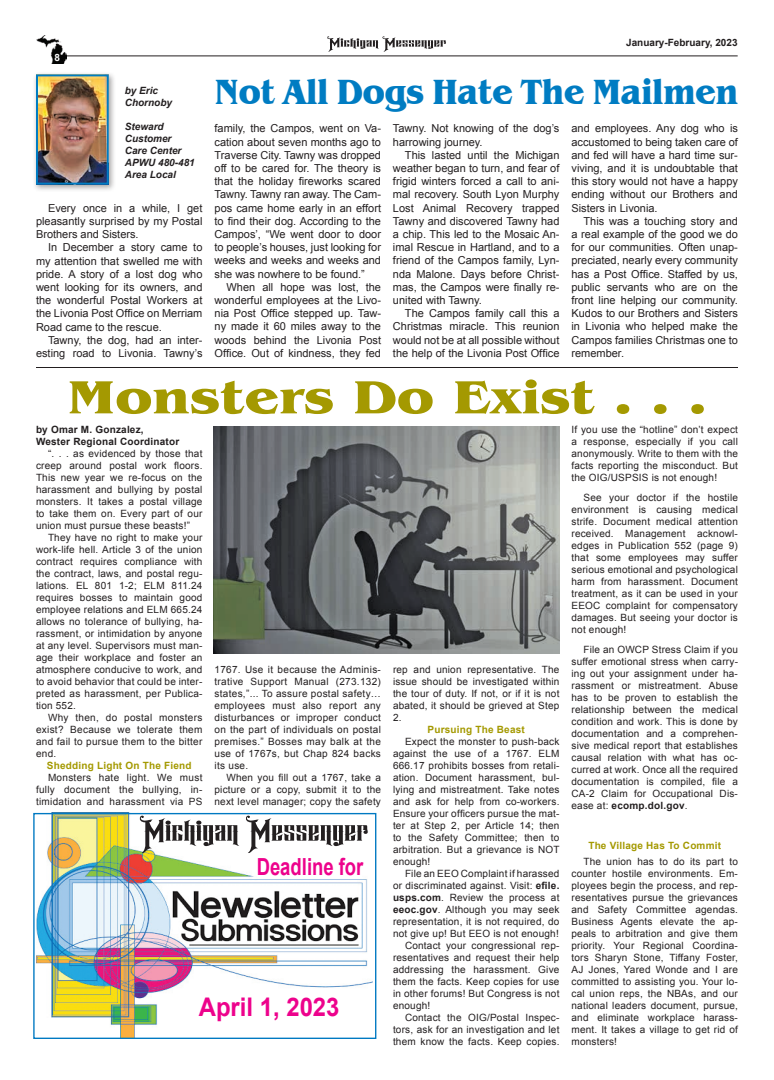
<style>
.page{position:relative;width:774px;height:1080px;background:#fff}
.page>*{position:absolute;margin:0;border:0;box-sizing:border-box;transform-origin:0 0}
.t1{font:700 48px "Benguiat IT Cby BT";color:#a49901;scale:1.18 1}
.t2{font:700 36px "Benguiat IT Cby BT";letter-spacing:-.005em;color:#007cc2;scale:.94 1}
.t3{font:700 25.7px "Arial";color:#ed028c;scale:.93 1}
.t4{font:700 23.5px "Arial";color:#ed028c;scale:.79 1}
.t5{font:11px/13.2px "Arial";color:#231f20;text-align:justify}
.t6{font:10px/12px "Arial";letter-spacing:.02em;color:#231f20;text-align:justify}
.t7{font:700 10px "Arial";letter-spacing:.02em;color:#a49901}
.t8{font:italic 700 10px/12px "Arial";color:#231f20}
.t9{font:700 10px/12px "Arial";letter-spacing:.02em;color:#231f20}
.t10{font:700 10px "Arial";color:#231f20}
.t11{font:700 10px "Arial";color:#fff}
.s1{font-weight:700}
</style>
<div class="page">
<hr style="left:58px;top:55px;width:680px;height:1px;background:#231f20">
<svg style="left:327px;top:36px;width:119px;height:16px"></svg>
<img style="left:36px;top:36px;width:30px;height:28px">
<div style="left:32px;top:71px;width:84px;height:121px;background:#231f20;opacity:.4"></div>
<img style="left:39px;top:77px;width:67px;height:105px">
<div style="left:36px;top:74px;width:73px;height:111px;border:2px solid #007cc2"></div>
<img style="left:37px;top:815px;width:336px;height:222px">
<div style="left:33px;top:813px;width:343px;height:226px;border:1px solid #0079c2"></div>
<svg style="left:140px;top:816px;width:228px;height:37px"></svg>
<hr style="left:35px;top:366px;width:705px;height:3px;background:#231f20;opacity:.45">
<img style="left:213px;top:426px;width:347px;height:228px">
<p class="t11" style="left:54px;top:51px;width:7px">8</p>
<p class="t10" style="left:626px;top:35px;width:113px">January-February, 2023</p>
<p class="t8" style="left:125px;top:84px;width:49px">by Eric<br>Chornoby</p>
<h2 class="t2" style="left:215px;top:69px;width:559px">Not All Dogs Hate The Mailmen</h2>
<p class="t8" style="left:125px;top:120px;width:72px">Steward<br>Customer<br>Care Center<br>APWU 480-481<br>Area Local</p>
<p class="t5" style="left:572px;top:122px;width:168px">and employees. Any dog who is accustomed to being taken care of and fed will have a hard time sur&shy;viving, and it is undoubtable that this story would not have a happy ending without our Brothers and Sisters in Livonia.</p>
<p class="t5" style="left:572px;top:214px;width:168px;text-indent:12px">This was a touching story and a real example of the good we do for our communities. Often unap&shy;preciated, nearly every community has a Post Office. Staffed by us, public servants who are on the front line helping our community.<br>Kudos to our Brothers and Sisters in Livonia who helped make the Campos families Christmas one to remember.</p>
<p class="t5" style="left:215px;top:122px;width:168px">family, the Campos, went on Va&shy;cation about seven months ago to Traverse City. Tawny was dropped off to be cared for. The theory is that the holiday fireworks scared Tawny. Tawny ran away. The Cam&shy;pos came home early in an effort to find their dog. According to the Campos’, “We went door to door to people’s houses, just looking for weeks and weeks and weeks and she was nowhere to be found.”</p>
<p class="t5" style="left:215px;top:280px;width:168px;text-indent:12px">When all hope was lost, the wonderful employees at the Livo&shy;nia Post Office stepped up. Taw&shy;ny made it 60 miles away to the woods behind the Livonia Post Office. Out of kindness, they fed</p>
<p class="t5" style="left:393px;top:122px;width:168px">Tawny. Not knowing of the dog’s harrowing journey.</p>
<p class="t5" style="left:393px;top:148px;width:168px;text-indent:12px">This lasted until the Michigan weather began to turn, and fear of frigid winters forced a call to ani&shy;mal recovery. South Lyon Murphy Lost Animal Recovery trapped Tawny and discovered Tawny had a chip. This led to the Mosaic An&shy;imal Rescue in Hartland, and to a friend of the Campos family, Lyn&shy;nda Malone. Days before Christ&shy;mas, the Campos were finally re&shy;united with Tawny.</p>
<p class="t5" style="left:393px;top:307px;width:168px;text-indent:12px">The Campos family call this a Christmas miracle. This reunion would not be at all possible without the help of the Livonia Post Office</p>
<p class="t5" style="left:36px;top:201px;width:168px;text-indent:12px">Every once in a while, I get pleasantly surprised by my Postal Brothers and Sisters.</p>
<p class="t5" style="left:36px;top:241px;width:168px;text-indent:12px">In December a story came to my attention that swelled me with pride. A story of a lost dog who went looking for its owners, and the wonderful Postal Workers at the Livonia Post Office on Merriam Road came to the rescue.</p>
<p class="t5" style="left:36px;top:333px;width:168px;text-align:right">Tawny, the dog, had an inter&shy;esting road to Livonia. Tawny’s</p>
<h1 class="t1" style="left:67px;top:367px;width:544px">Monsters Do Exist . . .</h1>
<p class="t9" style="left:36px;top:424px;width:145px">by Omar M. Gonzalez,<br>Wester Regional Coordinator</p>
<p class="t6" style="left:36px;top:448px;width:168px;text-indent:12px">“. . . as evidenced by those that creep around postal work floors.<br>This new year we re-focus on the harassment and bullying by postal monsters. It takes a postal village to take them on. Every part of our union must pursue these beasts!”</p>
<p class="t6" style="left:36px;top:532px;width:168px;text-indent:12px">They have no right to make your work-life hell. Article 3 of the union contract requires compliance with the contract, laws, and postal regu&shy;lations. EL 801 1-2; ELM 811.24 requires bosses to maintain good employee relations and ELM 665.24 allows no tolerance of bullying, ha&shy;rassment, or intimidation by anyone at any level. Supervisors must man&shy;age their workplace and foster an atmosphere conducive to work, and to avoid behavior that could be inter&shy;preted as harassment, per Publica&shy;tion 552.</p>
<p class="t6" style="left:36px;top:712px;width:168px;text-indent:12px">Why then, do postal monsters exist? Because we tolerate them and fail to pursue them to the bitter end.</p>
<p class="t7" style="left:47px;top:759px;width:146px">Shedding Light On The Fiend</p>
<p class="t6" style="left:36px;top:772px;width:168px;text-indent:12px">Monsters hate light. We must fully document the bullying, in&shy;timidation and harassment via PS</p>
<p class="t6" style="left:572px;top:424px;width:168px">If you use the “hotline” don’t expect a response, especially if you call anonymously. Write to them with the facts reporting the misconduct. But the OIG/USPSIS is not enough!</p>
<p class="t6" style="left:572px;top:492px;width:168px;text-indent:12px">See your doctor if the hostile environment is causing medical strife. Document medical attention received. Management acknowl&shy;edges in Publication 552 (page 9) that some employees may suffer serious emotional and psychological harm from harassment. Document treatment, as it can be used in your EEOC complaint for compensatory damages. But seeing your doctor is not enough!</p>
<p class="t6" style="left:572px;top:644px;width:168px;text-indent:12px">File an OWCP Stress Claim if you suffer emotional stress when carry&shy;ing out your assignment under ha&shy;rassment or mistreatment. Abuse has to be proven to establish the relationship between the medical condition and work. This is done by documentation and a comprehen&shy;sive medical report that establishes causal relation with what has oc&shy;curred at work. Once all the required documentation is compiled, file a CA-2 Claim for Occupational Dis&shy;ease at: <span class="s1">ecomp.dol.gov</span>.</p>
<p class="t7" style="left:588px;top:839px;width:134px">The Village Has To Commit</p>
<p class="t6" style="left:572px;top:856px;width:168px;text-indent:12px">The union has to do its part to counter hostile environments. Em&shy;ployees begin the process, and rep&shy;resentatives pursue the grievances and Safety Committee agendas.<br>Business Agents elevate the ap&shy;peals to arbitration and give them priority. Your Regional Coordina&shy;tors Sharyn Stone, Tiffany Foster, AJ Jones, Yared Wonde and I are committed to assisting you. Your lo&shy;cal union reps, the NBAs, and our national leaders document, pursue, and eliminate workplace harass&shy;ment. It takes a village to get rid of monsters!</p>
<p class="t6" style="left:214px;top:664px;width:168px">1767. Use it because the Adminis&shy;trative Support Manual (273.132) states,”... To assure postal safety… employees must also report any disturbances or improper conduct on the part of individuals on postal premises.” Bosses may balk at the use of 1767s, but Chap 824 backs its use.</p>
<p class="t6" style="left:214px;top:772px;width:168px;text-indent:12px">When you fill out a 1767, take a picture or a copy, submit it to the next level manager; copy the safety</p>
<p class="t6" style="left:393px;top:664px;width:168px">rep and union representative. The issue should be investigated within the tour of duty. If not, or if it is not abated, it should be grieved at Step 2.</p>
<p class="t7" style="left:428px;top:723px;width:99px">Pursuing The Beast</p>
<p class="t6" style="left:393px;top:736px;width:168px;text-indent:12px">Expect the monster to push-back against the use of a 1767. ELM 666.17 prohibits bosses from retali&shy;ation. Document harassment, bul&shy;lying and mistreatment. Take notes and ask for help from co-workers.<br>Ensure your officers pursue the mat&shy;ter at Step 2, per Article 14; then to the Safety Committee; then to arbitration. But a grievance is NOT enough!</p>
<p class="t6" style="left:405px;top:868px;width:156px">File an EEO Complaint if harassed</p>
<p class="t6" style="left:393px;top:880px;width:168px">or discriminated against. Visit: <span class="s1">efile.</span></p>
<p class="t6" style="left:393px;top:892px;width:168px"><span class="s1">usps.com</span>. Review the process at</p>
<p class="t6" style="left:393px;top:904px;width:168px"><span class="s1">eeoc.gov</span>. Although you may seek</p>
<p class="t6" style="left:393px;top:916px;width:168px">representation, it is not required, do</p>
<p class="t6" style="left:393px;top:928px;width:167px">not give up! But EEO is not enough!</p>
<p class="t6" style="left:405px;top:940px;width:156px">Contact your congressional rep-</p>
<p class="t6" style="left:393px;top:952px;width:168px">resentatives and request their help</p>
<p class="t6" style="left:393px;top:964px;width:168px">addressing the harassment. Give</p>
<p class="t6" style="left:393px;top:976px;width:168px">them the facts. Keep copies for use</p>
<p class="t6" style="left:393px;top:988px;width:168px">in other forums! But Congress is not</p>
<p class="t6" style="left:393px;top:1000px;width:39px">enough!</p>
<p class="t6" style="left:405px;top:1012px;width:156px">Contact the OIG/Postal Inspec-</p>
<p class="t6" style="left:393px;top:1024px;width:168px">tors, ask for an investigation and let</p>
<p class="t6" style="left:393px;top:1036px;width:168px">them know the facts. Keep copies.</p>
<h3 class="t4" style="left:257px;top:850px;width:137px">Deadline for</h3>
<h3 class="t3" style="left:199px;top:989px;width:153px">April 1, 2023</h3>
</div>
